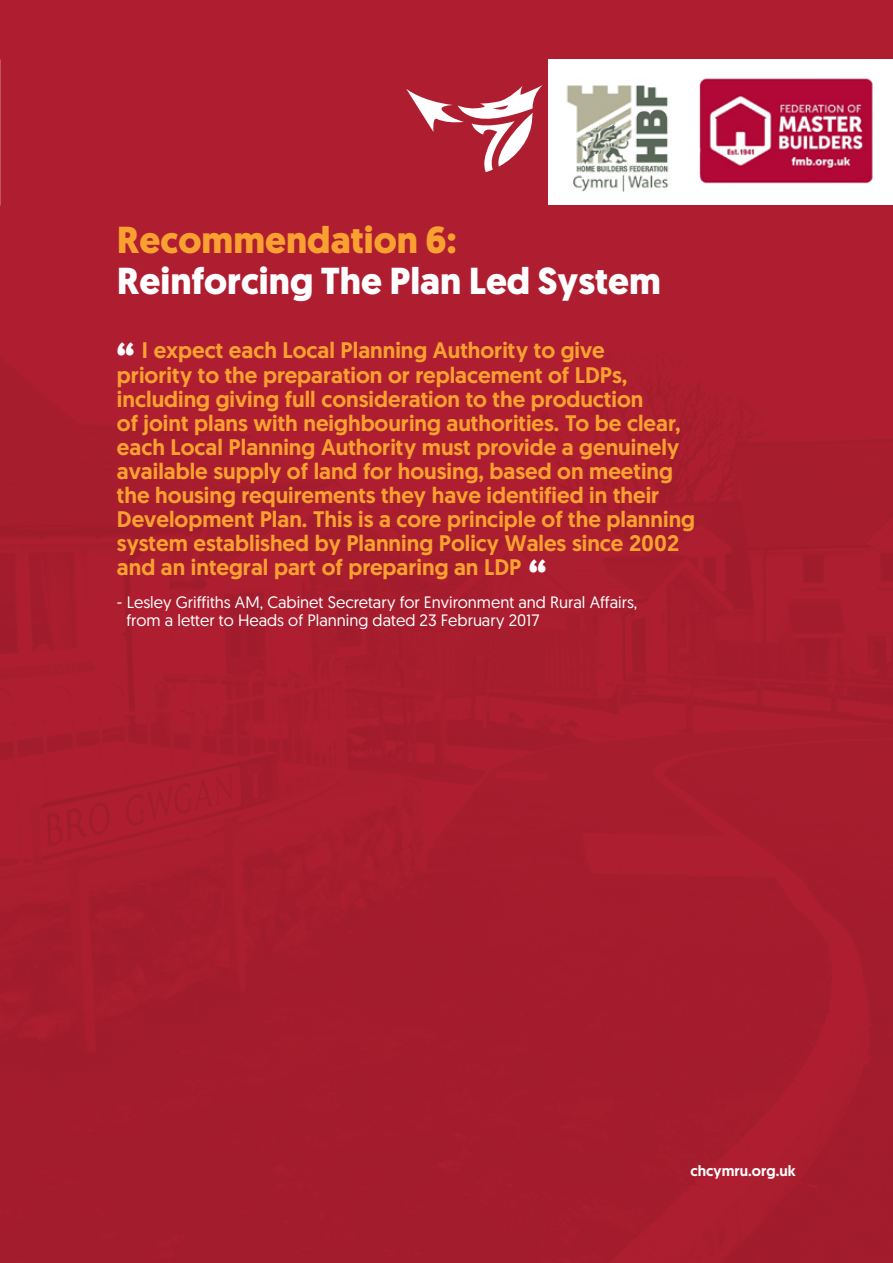
<style>
.page{position:relative;width:893px;height:1263px;background:#a91d2f}
.page>*{position:absolute;margin:0;border:0;box-sizing:border-box;transform-origin:0 0}
.t1{font:700 37.5px "Geomanist";color:#fff}
.t2{font:700 37.5px "Geomanist";color:#f9a130}
.t3{font:500 22.5px/24px "Geomanist";color:#f9a130}
.t4{font:16.5px/18px "Geomanist";color:#fff}
.t5{font:500 15px "Geomanist";color:#fff}
.s1{font-weight:700;font-size:37.5px;color:#fff}
</style>
<div class="page">
<svg style="left:406px;top:85px;width:143px;height:87px"></svg>
<div style="left:549px;top:60px;width:344px;height:145px;background:#fff"></div>
<img style="left:566px;top:85px;width:103px;height:107px">
<img style="left:699px;top:78px;width:174px;height:106px">
<h1 class="t2" style="left:117px;top:215px;width:341px">Recommendation 6:</h1>
<h1 class="t1" style="left:117px;top:256px;width:546px">Reinforcing The Plan Led System</h1>
<p class="t3" style="left:117px;top:338px;width:580px"><span class="s1">“</span> I expect each Local Planning Authority to give<br>priority to the preparation or replacement of LDPs, including giving full consideration to the production<br>of joint plans with neighbouring authorities. To be clear, each Local Planning Authority must provide a genuinely available supply of land for housing, based on meeting the housing requirements they have identified in their Development Plan. This is a core principle of the planning system established by Planning Policy Wales since 2002 and an integral part of preparing an LDP <span class="s1">“</span></p>
<p class="t4" style="left:126px;top:592px;width:512px;text-indent:-10px">- Lesley Griffiths AM, Cabinet Secretary for Environment and Rural Affairs, from a letter to Heads of Planning dated 23 February 2017</p>
<p class="t5" style="left:690px;top:1160px;width:107px">chcymru.org.uk</p>
</div>
